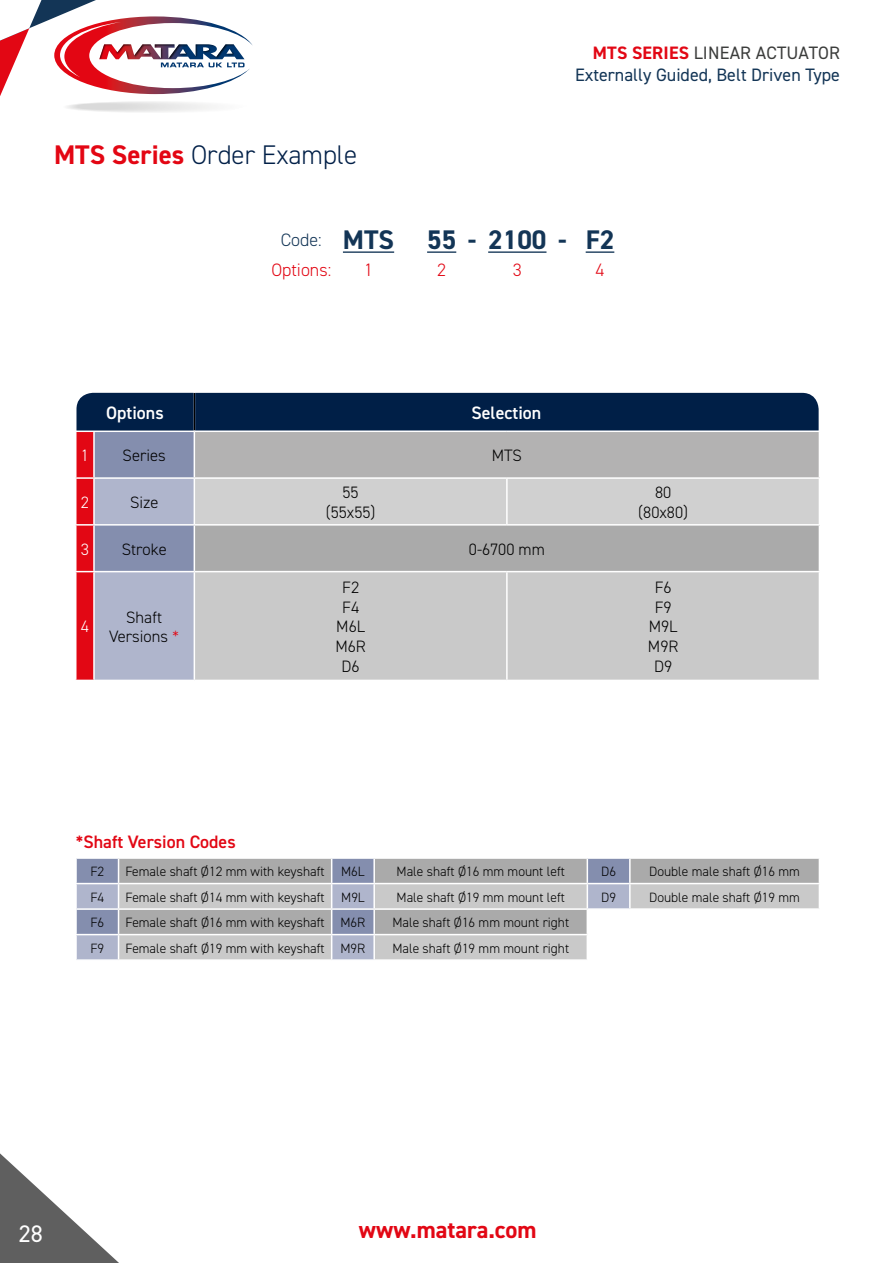
<style>
.page{position:relative;width:893px;height:1263px;background:#fff}
.page>*{position:absolute;margin:0;border:0;box-sizing:border-box;transform-origin:0 0}
.t1{font:300 27px "DIN2014";color:#001f47}
.t2{font:700 27px "DIN2014";color:#133556}
.t3{font:700 24px "DIN2014";color:#e20714}
.t4{font:24px "DIN2014";color:#fff}
.t5{font:18px/21.6px "DIN2014";color:#133556;text-align:right}
.t6{font:600 18px "DIN2014";color:#e20714}
.t7{font:600 18px "DIN2014";color:#fff}
.t8{font:300 18px "DIN2014";color:#e20714}
.t9{font:300 18px "DIN2014";color:#133556}
.t10{font:300 16.5px/19.8px "DIN2014";color:#000;text-align:center}
.t11{font:300 16.5px "DIN2014";color:#fff}
.t12{font:300 13.5px "DIN2014";color:#000}
.s1{font-weight:700;color:#e30613}
.s2{font-weight:700;color:#e20714}
.s3{color:#3b3c3b}
.s4{font-weight:700;font-size:27px}
.s5{color:#e30613}
</style>
<div class="page">
<svg style="left:0;top:1153px;width:119px;height:110px"></svg>
<svg style="left:0;top:0;width:253px;height:112px"></svg>
<img style="left:99px;top:44px;width:19px;height:15px">
<img style="left:118px;top:44px;width:35px;height:15px">
<img style="left:226px;top:44px;width:19px;height:15px">
<img style="left:153px;top:44px;width:11px;height:15px">
<img style="left:206px;top:44px;width:20px;height:15px">
<img style="left:164px;top:44px;width:8px;height:15px">
<img style="left:172px;top:44px;width:34px;height:15px">
<hr style="left:343px;top:251px;width:51px;height:2px;background:#133556">
<hr style="left:427px;top:251px;width:29px;height:2px;background:#133556">
<hr style="left:488px;top:251px;width:58px;height:2px;background:#133556">
<hr style="left:586px;top:251px;width:28px;height:2px;background:#133556">
<svg style="left:76px;top:859px;width:743px;height:100px"></svg>
<hr style="left:75px;top:883px;width:44px;height:1px;background:#fff">
<hr style="left:119px;top:883px;width:213px;height:1px;background:#fff">
<hr style="left:332px;top:883px;width:42px;height:1px;background:#fff">
<hr style="left:374px;top:883px;width:213px;height:1px;background:#fff">
<hr style="left:75px;top:908px;width:44px;height:2px;background:#fff">
<hr style="left:119px;top:908px;width:213px;height:2px;background:#fff">
<hr style="left:332px;top:908px;width:42px;height:2px;background:#fff">
<hr style="left:374px;top:908px;width:213px;height:2px;background:#fff">
<hr style="left:75px;top:934px;width:44px;height:1px;background:#fff">
<hr style="left:119px;top:934px;width:213px;height:1px;background:#fff">
<hr style="left:332px;top:934px;width:42px;height:1px;background:#fff">
<hr style="left:374px;top:934px;width:213px;height:1px;background:#fff">
<svg style="left:75px;top:392px;width:744px;height:288px;background:#a6a6af"></svg>
<h1 class="t1" style="left:54px;top:138px;width:305px"><span class="s1">MTS Series</span> Order Example</h1>
<h3 class="t5" style="left:575px;top:42px;width:267px"><span class="s2">MTS SERIES</span> <span class="s3">LINEAR ACTUATOR<br></span>Externally Guided, Belt Driven Type</h3>
<h3 class="t9" style="left:281px;top:229px;width:115px">Code: <span class="s4">MTS</span></h3>
<h1 class="t2" style="left:427px;top:222px;width:141px">55 - 2100 -</h1>
<h3 class="t8" style="left:513px;top:259px;width:10px">3</h3>
<h3 class="t8" style="left:596px;top:259px;width:10px">4</h3>
<h1 class="t2" style="left:586px;top:222px;width:30px">F2</h1>
<h3 class="t8" style="left:271px;top:259px;width:61px">Options:</h3>
<h3 class="t8" style="left:364px;top:259px;width:10px">1</h3>
<h3 class="t8" style="left:437px;top:259px;width:10px">2</h3>
<h3 class="t7" style="left:106px;top:401px;width:59px">Options</h3>
<h3 class="t7" style="left:472px;top:401px;width:71px">Selection</h3>
<p class="t11" style="left:81px;top:445px;width:10px">1</p>
<p class="t10" style="left:123px;top:446px;width:45px">Series</p>
<p class="t10" style="left:492px;top:446px;width:32px">MTS</p>
<p class="t11" style="left:81px;top:492px;width:10px">2</p>
<p class="t10" style="left:130px;top:492px;width:30px">Size</p>
<p class="t10" style="left:326px;top:482px;width:51px">55 (55x55)</p>
<p class="t10" style="left:638px;top:482px;width:51px">80 (80x80)</p>
<p class="t11" style="left:81px;top:539px;width:10px">3</p>
<p class="t10" style="left:122px;top:539px;width:46px">Stroke</p>
<p class="t10" style="left:469px;top:539px;width:77px">0-6700 mm</p>
<p class="t11" style="left:81px;top:617px;width:10px">4</p>
<p class="t10" style="left:109px;top:607px;width:72px">Shaft<br>Versions <span class="s5">*</span></p>
<p class="t10" style="left:335px;top:577px;width:32px">F2<br>F4<br>M6L<br>M6R<br>D6</p>
<p class="t10" style="left:648px;top:577px;width:32px">F6<br>F9<br>M9L<br>M9R<br>D9</p>
<h3 class="t6" style="left:76px;top:830px;width:161px">*Shaft Version Codes</h3>
<p class="t12" style="left:90px;top:863px;width:15px">F2</p>
<p class="t12" style="left:126px;top:863px;width:241px">Female shaft Ø12 mm with keyshaft M6L</p>
<p class="t12" style="left:397px;top:863px;width:170px">Male shaft Ø16 mm mount left</p>
<p class="t12" style="left:601px;top:863px;width:16px">D6</p>
<p class="t12" style="left:649px;top:863px;width:152px">Double male shaft Ø16 mm</p>
<p class="t12" style="left:90px;top:889px;width:15px">F4</p>
<p class="t12" style="left:126px;top:889px;width:241px">Female shaft Ø14 mm with keyshaft M9L</p>
<p class="t12" style="left:397px;top:889px;width:170px">Male shaft Ø19 mm mount left</p>
<p class="t12" style="left:601px;top:889px;width:16px">D9</p>
<p class="t12" style="left:649px;top:889px;width:152px">Double male shaft Ø19 mm</p>
<p class="t12" style="left:90px;top:914px;width:15px">F6</p>
<p class="t12" style="left:126px;top:914px;width:241px">Female shaft Ø16 mm with keyshaft M6R</p>
<p class="t12" style="left:392px;top:914px;width:178px">Male shaft Ø16 mm mount right</p>
<p class="t12" style="left:90px;top:940px;width:15px">F9</p>
<p class="t12" style="left:126px;top:940px;width:241px">Female shaft Ø19 mm with keyshaft M9R</p>
<p class="t12" style="left:392px;top:940px;width:178px">Male shaft Ø19 mm mount right</p>
<h2 class="t4" style="left:19px;top:1218px;width:25px">28</h2>
<h2 class="t3" style="left:359px;top:1214px;width:179px">www.matara.com</h2>
</div>
